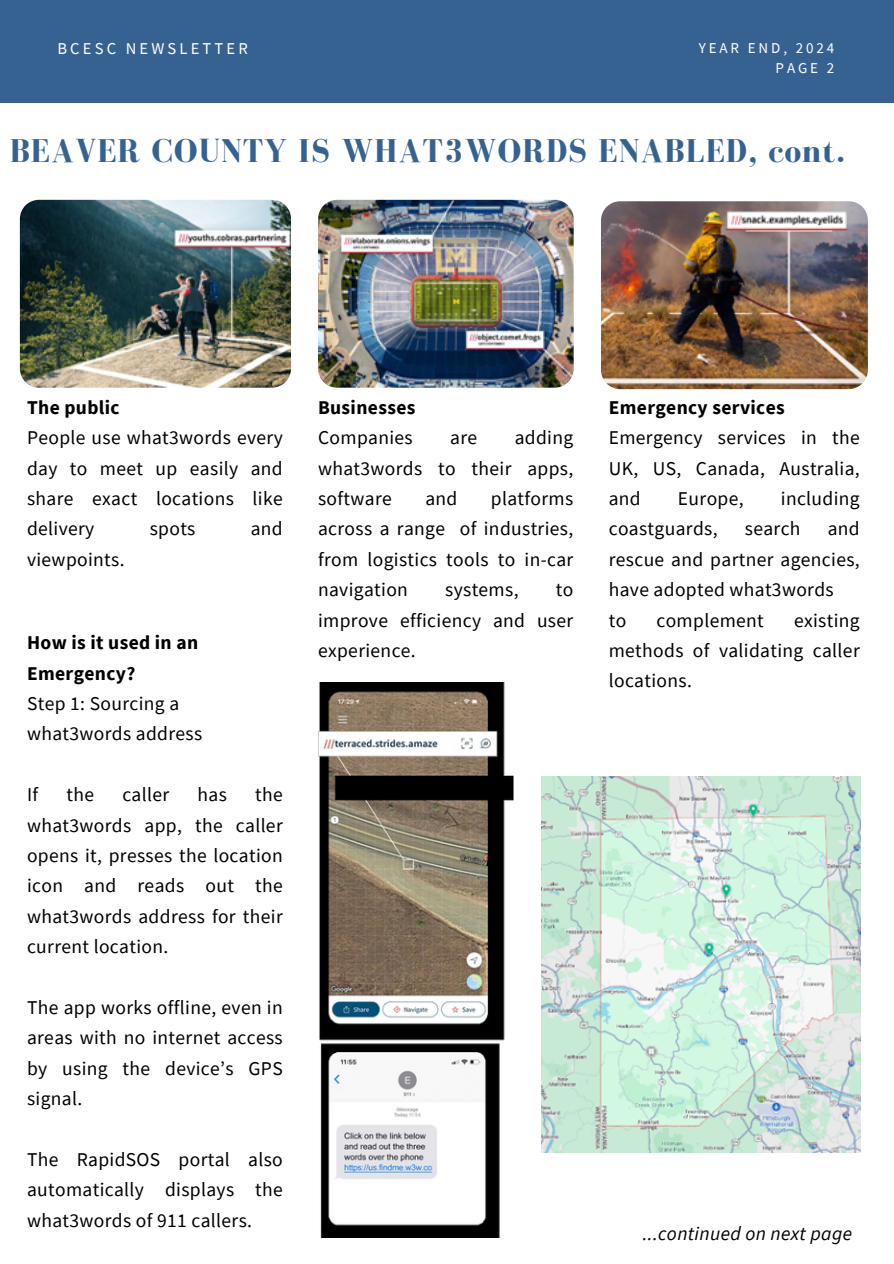
<style>
.page{position:relative;width:894px;height:1264px;background:#fff}
.page>*{position:absolute;margin:0;border:0;box-sizing:border-box;transform-origin:0 0}
.t1{font:700 33.9px "Bodoni FLF";letter-spacing:.03em;color:#366291}
.t2{font:19.5px/30.3px "Source Sans Pro";letter-spacing:.02em;color:#000;text-align:justify}
.t3{font:italic 19.5px "Source Sans Pro";letter-spacing:.02em;color:#000}
.t4{font:700 19.5px/30.3px "Source Sans Pro";letter-spacing:.02em;color:#000}
.t5{font:16.5px "Source Sans Pro";letter-spacing:.19em;color:#fff}
.t6{font:15px "Source Sans Pro";letter-spacing:.19em;color:#fff}
.s1{font-weight:700}
.s2{font-weight:400}
</style>
<div class="page">
<div style="left:0;top:0;width:893px;height:102px;background:#366291"></div>
<img style="left:20px;top:200px;width:271px;height:187px">
<img style="left:601px;top:201px;width:266px;height:188px">
<img style="left:318px;top:200px;width:255px;height:187px">
<img style="left:318px;top:682px;width:196px;height:555px">
<img style="left:541px;top:777px;width:318px;height:375px">
<h1 class="t5" style="left:57px;top:38px;width:192px">BCESC NEWSLETTER</h1>
<p class="t6" style="left:698px;top:38px;width:137px">YEAR END, 2024</p>
<p class="t6" style="left:775px;top:59px;width:60px">PAGE 2</p>
<p class="t1" style="left:10px;top:132px;width:836px">BEAVER COUNTY IS WHAT3WORDS ENABLED, cont.</p>
<p class="t2" style="left:27px;top:392px;width:257px;text-align:left"><span class="s1">The public<br></span>People use what3words every day to meet up easily and share exact locations like delivery</p>
<p class="t2" style="left:150px;top:513px;width:47px">spots</p>
<p class="t2" style="left:251px;top:513px;width:34px">and</p>
<p class="t2" style="left:27px;top:543px;width:99px">viewpoints.</p>
<h2 class="t2" style="left:27px;top:627px;width:177px;text-align:left"><span class="s1">How is it used in an<br>Emergency?<br></span>Step 1: Sourcing a what3words address</h2>
<h2 class="t2" style="left:27px;top:779px;width:13px">If</h2>
<h2 class="t2" style="left:66px;top:779px;width:29px">the</h2>
<h2 class="t2" style="left:122px;top:779px;width:48px">caller</h2>
<h2 class="t2" style="left:197px;top:779px;width:31px">has</h2>
<h2 class="t2" style="left:27px;top:779px;width:257px;text-indent:228px">the what3words app, the caller opens it, presses the location icon and reads out the what3words address for their current location.</h2>
<h2 class="t2" style="left:27px;top:991px;width:257px">The app works offline, even in areas with no internet access by using the device’s GPS signal.</h2>
<h2 class="t2" style="left:27px;top:1143px;width:257px">The RapidSOS portal also automatically displays the what3words of 911 callers.</h2>
<h2 class="t4" style="left:318px;top:392px;width:99px">Businesses<br><span class="s2">Companies</span></h2>
<h2 class="t2" style="left:318px;top:422px;width:257px;text-indent:197px">adding what3words to their apps, software</h2>
<h2 class="t2" style="left:450px;top:422px;width:28px">are</h2>
<h2 class="t2" style="left:318px;top:483px;width:257px;text-indent:173px">platforms across a range of industries, from logistics tools to in-car navigation</h2>
<h2 class="t2" style="left:425px;top:483px;width:34px">and</h2>
<h2 class="t2" style="left:318px;top:574px;width:257px;text-indent:238px">to improve efficiency and user experience.</h2>
<h2 class="t2" style="left:445px;top:574px;width:75px">systems,</h2>
<h2 class="t2" style="left:608px;top:392px;width:252px;text-align:left"><span class="s1">Emergency services<br></span>Emergency services in the<br>UK, US, Canada, Australia, and</h2>
<h2 class="t2" style="left:677px;top:483px;width:67px">Europe,</h2>
<h2 class="t2" style="left:780px;top:483px;width:80px">including</h2>
<h2 class="t2" style="left:608px;top:513px;width:110px">coastguards,</h2>
<h2 class="t2" style="left:744px;top:513px;width:57px">search</h2>
<h2 class="t2" style="left:608px;top:513px;width:252px;text-align:left;text-indent:219px">and rescue and partner agencies, have adopted what3words<br>to</h2>
<h2 class="t2" style="left:656px;top:604px;width:109px">complement</h2>
<h2 class="t2" style="left:608px;top:604px;width:252px;text-indent:185px">existing methods of validating caller locations.</h2>
<h2 class="t3" style="left:642px;top:1220px;width:211px">...continued on next page</h2>
</div>
